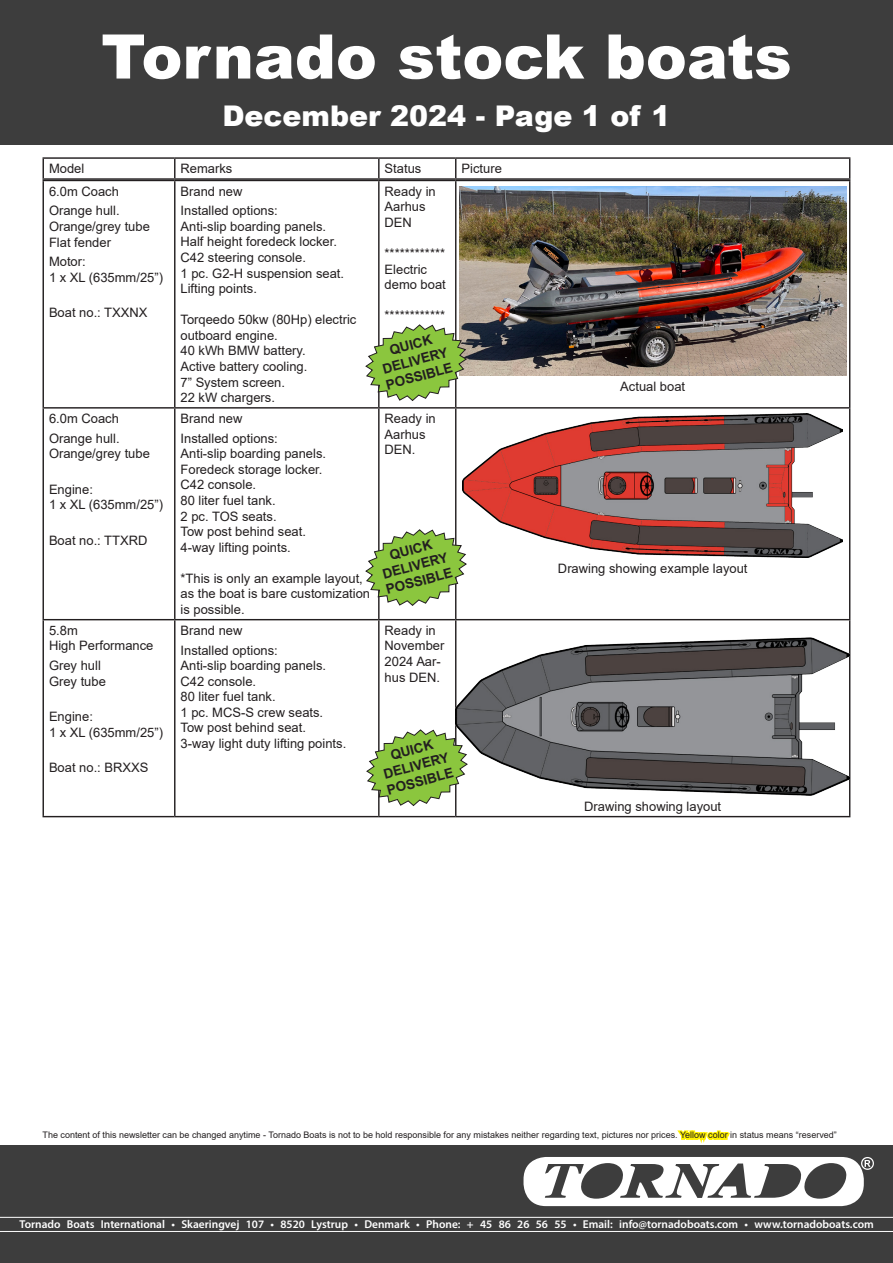
<style>
.page{position:relative;width:893px;height:1263px;background:#fff}
.page>*{position:absolute;margin:0;border:0;box-sizing:border-box;transform-origin:0 0}
.t1{font:900 61.5px "Arial";color:#fff}
.t2{font:900 28.5px "Arial";color:#fff}
.t3{font:700 13.5px "Arial";color:#231f20}
.t4{font:12.9px/15.6px "Arial";color:#231f20}
.t5{font:600 11.4px "Myriad Pro";color:#fff}
.t6{font:9px "Arial";color:#231f20}
</style>
<div class="page">
<div style="left:0;top:1146px;width:893px;height:117px;background:#3d3d3d"></div>
<hr style="left:0;top:1217px;width:893px;height:1px;background:#fff">
<hr style="left:0;top:1231px;width:893px;height:1px;background:#fff">
<div style="left:0;top:0;width:893px;height:145px;background:#3d3d3d"></div>
<svg style="left:523px;top:1130px;width:351px;height:76px"></svg>
<hr style="left:43px;top:157px;width:132px;height:2px;background:#231f20">
<svg style="left:43px;top:159px;width:1px;height:19px"></svg>
<hr style="left:175px;top:157px;width:204px;height:2px;background:#231f20">
<svg style="left:174px;top:159px;width:1px;height:19px"></svg>
<hr style="left:379px;top:157px;width:77px;height:2px;background:#231f20">
<svg style="left:378px;top:159px;width:2px;height:19px"></svg>
<hr style="left:456px;top:157px;width:394px;height:2px;background:#231f20">
<svg style="left:455px;top:159px;width:1px;height:19px"></svg>
<svg style="left:849px;top:159px;width:1px;height:19px"></svg>
<hr style="left:43px;top:178px;width:132px;height:2px;background:#231f20">
<hr style="left:175px;top:178px;width:204px;height:2px;background:#231f20">
<hr style="left:379px;top:178px;width:77px;height:2px;background:#231f20">
<hr style="left:456px;top:178px;width:394px;height:2px;background:#231f20">
<hr style="left:43px;top:180px;width:132px;height:1px;background:#231f20">
<hr style="left:43px;top:181px;width:1px;height:226px;background:#231f20">
<hr style="left:175px;top:180px;width:204px;height:1px;background:#231f20">
<hr style="left:174px;top:181px;width:1px;height:226px;background:#231f20">
<hr style="left:379px;top:180px;width:77px;height:1px;background:#231f20">
<hr style="left:378px;top:181px;width:2px;height:226px;background:#231f20">
<hr style="left:456px;top:180px;width:394px;height:1px;background:#231f20">
<hr style="left:455px;top:181px;width:1px;height:226px;background:#231f20">
<hr style="left:849px;top:181px;width:1px;height:226px;background:#231f20">
<hr style="left:43px;top:407px;width:132px;height:2px;background:#231f20">
<hr style="left:43px;top:409px;width:1px;height:210px;background:#231f20">
<hr style="left:175px;top:407px;width:204px;height:2px;background:#231f20">
<hr style="left:174px;top:409px;width:1px;height:210px;background:#231f20">
<hr style="left:379px;top:407px;width:77px;height:2px;background:#231f20">
<hr style="left:378px;top:409px;width:2px;height:210px;background:#231f20">
<hr style="left:456px;top:407px;width:394px;height:2px;background:#231f20">
<hr style="left:455px;top:409px;width:1px;height:210px;background:#231f20">
<hr style="left:849px;top:409px;width:1px;height:210px;background:#231f20">
<hr style="left:43px;top:619px;width:132px;height:1px;background:#231f20">
<hr style="left:43px;top:620px;width:1px;height:196px;background:#231f20">
<hr style="left:175px;top:619px;width:204px;height:1px;background:#231f20">
<hr style="left:174px;top:620px;width:1px;height:196px;background:#231f20">
<hr style="left:379px;top:619px;width:77px;height:1px;background:#231f20">
<hr style="left:378px;top:620px;width:2px;height:196px;background:#231f20">
<hr style="left:456px;top:619px;width:394px;height:1px;background:#231f20">
<hr style="left:455px;top:620px;width:1px;height:196px;background:#231f20">
<hr style="left:849px;top:620px;width:1px;height:196px;background:#231f20">
<hr style="left:43px;top:816px;width:132px;height:1px;background:#231f20">
<hr style="left:175px;top:816px;width:204px;height:1px;background:#231f20">
<hr style="left:379px;top:816px;width:77px;height:1px;background:#231f20">
<hr style="left:456px;top:816px;width:394px;height:1px;background:#231f20">
<img style="left:459px;top:186px;width:387px;height:190px">
<img style="left:463px;top:414px;width:380px;height:143px">
<img style="left:456px;top:637px;width:394px;height:158px">
<svg style="left:365px;top:324px;width:102px;height:77px"></svg>
<svg style="left:365px;top:529px;width:102px;height:77px"></svg>
<svg style="left:366px;top:729px;width:102px;height:77px"></svg>
<p class="t1" style="left:101px;top:12px;width:692px">Tornado stock boats</p>
<p class="t2" style="left:222px;top:95px;width:450px">December 2024 - Page 1 of 1</p>
<p class="t4" style="left:49px;top:161px;width:37px">Model</p>
<p class="t4" style="left:181px;top:161px;width:53px">Remarks</p>
<p class="t4" style="left:385px;top:161px;width:38px">Status</p>
<p class="t4" style="left:461px;top:161px;width:42px">Picture</p>
<p class="t4" style="left:49px;top:183px;width:71px">6.0m Coach</p>
<p class="t4" style="left:49px;top:203px;width:72px">Orange hull.</p>
<p class="t4" style="left:49px;top:219px;width:102px">Orange/grey tube</p>
<p class="t4" style="left:49px;top:234px;width:63px">Flat fender</p>
<p class="t4" style="left:49px;top:254px;width:38px">Motor:</p>
<p class="t4" style="left:49px;top:270px;width:116px">1 x XL (635mm/25”)</p>
<p class="t4" style="left:49px;top:305px;width:100px">Boat no.: TXXNX</p>
<p class="t4" style="left:181px;top:183px;width:63px">Brand new</p>
<p class="t4" style="left:181px;top:203px;width:99px">Installed options:</p>
<p class="t4" style="left:181px;top:218px;width:147px">Anti-slip boarding panels.</p>
<p class="t4" style="left:181px;top:234px;width:158px">Half height foredeck locker.</p>
<p class="t4" style="left:181px;top:250px;width:127px">C42 steering console.</p>
<p class="t4" style="left:181px;top:265px;width:165px">1 pc. G2-H suspension seat.</p>
<p class="t4" style="left:181px;top:281px;width:78px">Lifting points.</p>
<p class="t4" style="left:181px;top:312px;width:177px">Torqeedo 50kw (80Hp) electric outboard engine.</p>
<p class="t4" style="left:181px;top:343px;width:127px">40 kWh BMW battery.</p>
<p class="t4" style="left:181px;top:359px;width:128px">Active battery cooling.</p>
<p class="t4" style="left:181px;top:374px;width:106px">7” System screen.</p>
<p class="t4" style="left:181px;top:390px;width:96px">22 kW chargers.</p>
<p class="t4" style="left:385px;top:183px;width:53px">Ready in<br>Aarhus<br>DEN</p>
<p class="t4" style="left:385px;top:245px;width:62px">************</p>
<p class="t4" style="left:385px;top:261px;width:63px">Electric demo boat</p>
<p class="t4" style="left:385px;top:308px;width:62px">************</p>
<p class="t3" style="left:387px;top:341px;width:45px;rotate:-15deg">QUICK</p>
<p class="t3" style="left:380px;top:360px;width:69px;rotate:-15deg">DELIVERY</p>
<p class="t3" style="left:384px;top:376px;width:70px;rotate:-15deg">POSSIBLE</p>
<p class="t4" style="left:49px;top:411px;width:71px">6.0m Coach</p>
<p class="t4" style="left:49px;top:430px;width:72px">Orange hull.</p>
<p class="t4" style="left:49px;top:446px;width:102px">Orange/grey tube</p>
<p class="t4" style="left:49px;top:481px;width:45px">Engine:</p>
<p class="t4" style="left:49px;top:497px;width:116px">1 x XL (635mm/25”)</p>
<p class="t4" style="left:49px;top:532px;width:100px">Boat no.: TTXRD</p>
<p class="t4" style="left:49px;top:622px;width:106px">5.8m<br>High Performance</p>
<p class="t4" style="left:49px;top:658px;width:53px">Grey hull</p>
<p class="t4" style="left:49px;top:673px;width:58px">Grey tube</p>
<p class="t4" style="left:49px;top:709px;width:45px">Engine:</p>
<p class="t4" style="left:49px;top:724px;width:116px">1 x XL (635mm/25”)</p>
<p class="t4" style="left:49px;top:759px;width:101px">Boat no.: BRXXS</p>
<p class="t4" style="left:181px;top:411px;width:63px">Brand new</p>
<p class="t4" style="left:181px;top:430px;width:99px">Installed options:</p>
<p class="t4" style="left:181px;top:446px;width:147px">Anti-slip boarding panels.</p>
<p class="t4" style="left:181px;top:461px;width:143px">Foredeck storage locker.</p>
<p class="t4" style="left:181px;top:477px;width:77px">C42 console.</p>
<p class="t4" style="left:181px;top:492px;width:97px">80 liter fuel tank.</p>
<p class="t4" style="left:181px;top:508px;width:98px">2 pc. TOS seats.</p>
<p class="t4" style="left:181px;top:524px;width:127px">Tow post behind seat.</p>
<p class="t4" style="left:181px;top:539px;width:112px">4-way lifting points.</p>
<p class="t4" style="left:181px;top:570px;width:191px">*This is only an example layout, as the boat is bare customization is possible.</p>
<p class="t4" style="left:181px;top:622px;width:63px">Brand new</p>
<p class="t4" style="left:181px;top:642px;width:99px">Installed options:</p>
<p class="t4" style="left:181px;top:658px;width:147px">Anti-slip boarding panels.</p>
<p class="t4" style="left:181px;top:673px;width:77px">C42 console.</p>
<p class="t4" style="left:181px;top:689px;width:97px">80 liter fuel tank.</p>
<p class="t4" style="left:181px;top:704px;width:144px">1 pc. MCS-S crew seats.</p>
<p class="t4" style="left:181px;top:720px;width:127px">Tow post behind seat.</p>
<p class="t4" style="left:181px;top:735px;width:167px">3-way light duty lifting points.</p>
<p class="t4" style="left:385px;top:411px;width:53px">Ready in<br>Aarhus<br>DEN.</p>
<p class="t3" style="left:387px;top:546px;width:45px;rotate:-15deg">QUICK</p>
<p class="t3" style="left:380px;top:565px;width:69px;rotate:-15deg">DELIVERY</p>
<p class="t3" style="left:384px;top:581px;width:70px;rotate:-15deg">POSSIBLE</p>
<p class="t4" style="left:385px;top:622px;width:61px">Ready in<br>November<br>2024 Aar&shy;hus DEN.</p>
<p class="t3" style="left:388px;top:746px;width:45px;rotate:-15deg">QUICK</p>
<p class="t3" style="left:381px;top:765px;width:69px;rotate:-15deg">DELIVERY</p>
<p class="t3" style="left:385px;top:781px;width:70px;rotate:-15deg">POSSIBLE</p>
<p class="t4" style="left:620px;top:379px;width:66px">Actual boat</p>
<p class="t4" style="left:558px;top:560px;width:191px">Drawing showing example layout</p>
<p class="t4" style="left:584px;top:798px;width:138px">Drawing showing layout</p>
<p class="t6" style="left:43px;top:1129px;width:796px">The content of this newsletter can be changed anytime - Tornado Boats is not to be hold responsible for any mistakes neither regarding text, pictures nor prices. Yellow color in status means “reserved”</p>
<p class="t5" style="left:20px;top:1217px;width:856px">Tornado Boats International • Skaeringvej 107 • 8520 Lystrup • Denmark • Phone: + 45 86 26 56 55 • Email: info@tornadoboats.com • www.tornadoboats.com</p>
</div>
